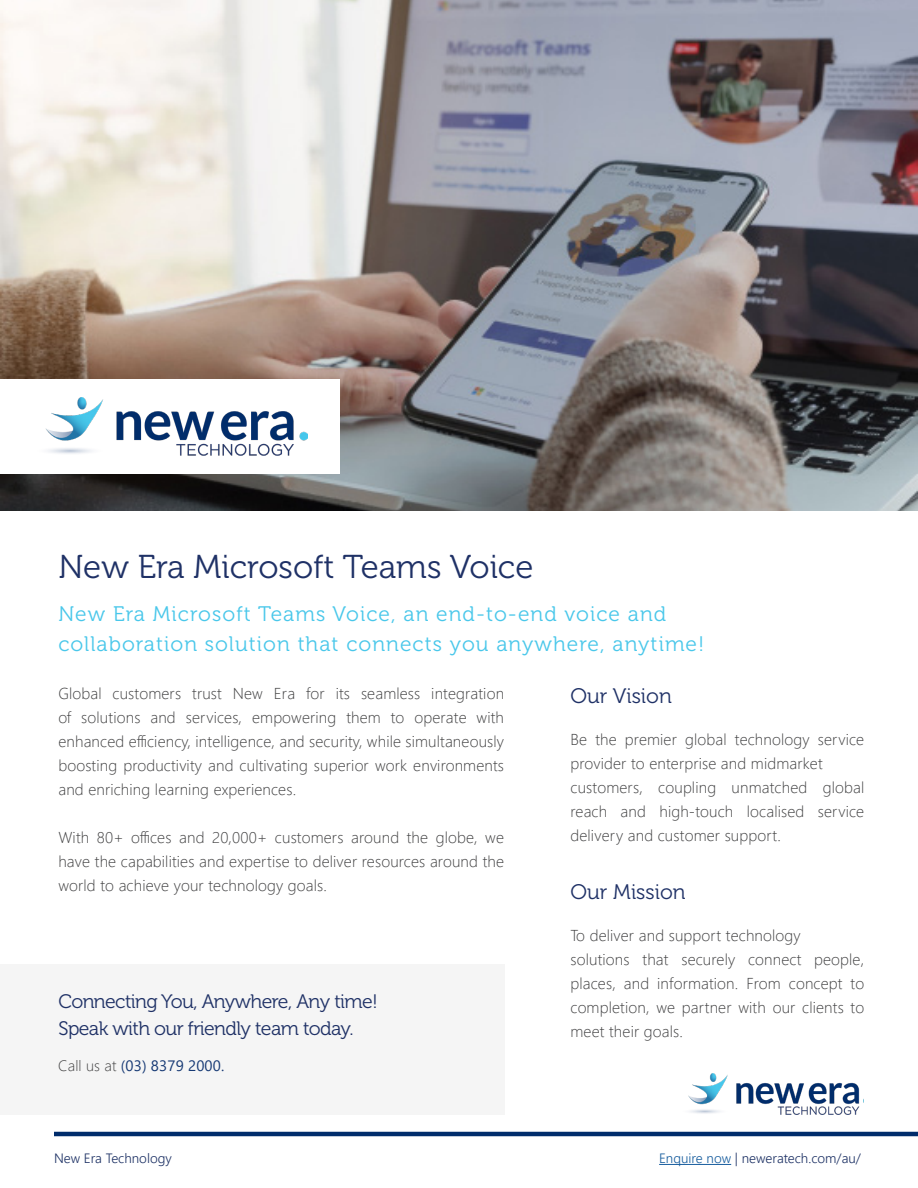
<style>
.page{position:relative;width:918px;height:1188px;background:#fff}
.page>*{position:absolute;margin:0;border:0;box-sizing:border-box;transform-origin:0 0}
.t1{font:33px "Museo 300";color:#1f3166}
.t2{font:21px/30px "Museo 300";letter-spacing:.05em;color:#49c7ea}
.t3{font:21px "Museo 300";color:#1f3166}
.t4{font:19.5px "Museo 300";letter-spacing:-.03em;color:#1f3166}
.t5{font:300 15.75px/24px "Segoe UI";letter-spacing:.01em;color:#3e3e3f;text-align:justify}
.t6{font:15px "Segoe UI";letter-spacing:.01em;color:#163974}
.t7{font:300 13.5px "Segoe UI";color:#1e3265}
.s1{font-weight:300;color:#3e3e3f}
.s2{color:#175d9e}
</style>
<div class="page">
<hr style="left:54px;top:1132px;width:864px;height:4px;background:#002c6b">
<hr style="left:659px;top:1164px;width:72px;height:1px;background:#175d9e">
<div style="left:0;top:965px;width:504px;height:150px;background:#f5f5f5"></div>
<img style="left:688px;top:1074px;width:176px;height:40px">
<img style="left:0;top:0;width:918px;height:510px">
<div style="left:0;top:379px;width:339px;height:95px;background:#fff"></div>
<img style="left:45px;top:397px;width:263px;height:59px">
<p class="t1" style="left:58px;top:549px;width:477px">New Era Microsoft Teams Voice</p>
<p class="t2" style="left:58px;top:599px;width:648px">New Era Microsoft Teams Voice, an end-to-end voice and collaboration solution that connects you anywhere, anytime!</p>
<p class="t5" style="left:58px;top:680px;width:447px">Global customers trust New Era for its seamless integration of solutions and services, empowering them to operate with enhanced efficiency, intelligence, and security, while simultaneously boosting productivity and cultivating superior work environments and enriching learning experiences.</p>
<p class="t5" style="left:58px;top:824px;width:447px">With 80+ offices and 20,000+ customers around the globe, we have the capabilities and expertise to deliver resources around the world to achieve your technology goals.</p>
<p class="t4" style="left:58px;top:991px;width:321px">Connecting You, Anywhere, Any time!</p>
<p class="t4" style="left:58px;top:1018px;width:297px">Speak with our friendly team today.</p>
<p class="t6" style="left:58px;top:1052px;width:168px"><span class="s1">Call us at</span> (03) 8379 2000.</p>
<p class="t3" style="left:571px;top:684px;width:103px">Our Vision</p>
<p class="t5" style="left:571px;top:726px;width:295px">Be the premier global technology service provider to enterprise and midmarket</p>
<p class="t5" style="left:571px;top:774px;width:295px">customers, coupling unmatched global reach and high-touch localised service delivery and customer support.</p>
<p class="t3" style="left:571px;top:880px;width:117px">Our Mission</p>
<p class="t5" style="left:571px;top:922px;width:232px">To deliver and support technology</p>
<p class="t5" style="left:571px;top:946px;width:295px">solutions that securely connect people, places, and information. From concept to completion, we partner with our clients to meet their goals.</p>
<p class="t7" style="left:54px;top:1146px;width:119px">New Era Technology</p>
<p class="t7" style="left:659px;top:1146px;width:203px"><span class="s2">Enquire now</span> | neweratech.com/au/</p>
</div>
